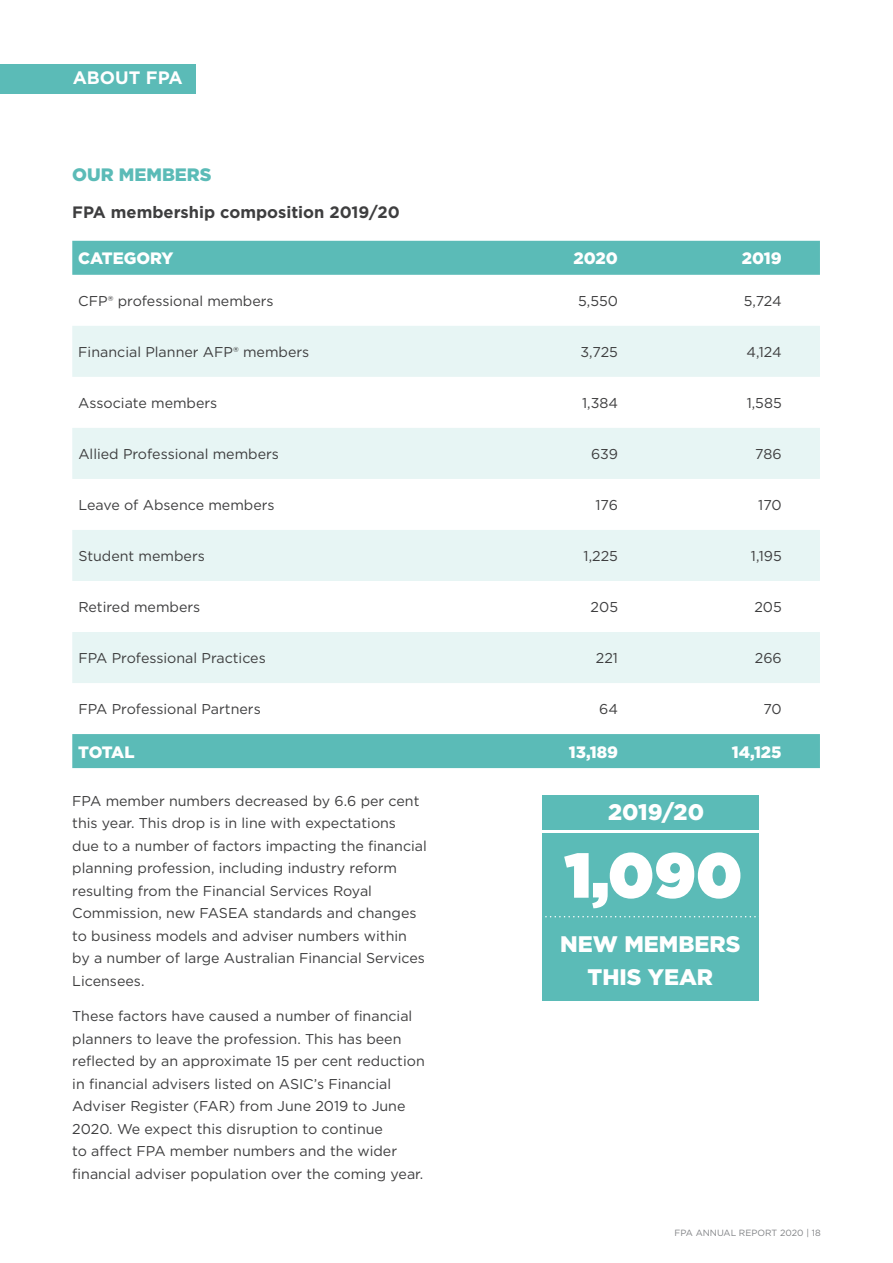
<style>
.page{position:relative;width:893px;height:1263px;background:#fff}
.page>*{position:absolute;margin:0;border:0;box-sizing:border-box;transform-origin:0 0}
.Body_Text_for_Review{font:900 63.3px "Gotham";color:#fff}
.Body_Text_for_Review-2{font:900 22.5px "Gotham";color:#fff}
.Subheading_CAPS_-_te{font:900 18px "Gotham";color:#5bbbb7}
.t1{font:700 18px "Gotham";color:#fff}
.Body_Text_for_Review-3{font:900 16.5px "Gotham";color:#fff}
.Subheading_sentence{font:700 16.5px "Gotham";color:#3e3e3f}
.Body_Text_for_Review-4{font:14.25px/22.5px "Gotham";color:#3e3e3f}
.t2{font:9px "Gotham";color:#808285}
</style>
<div class="page">
<div style="left:72px;top:241px;width:748px;height:34px;background:#5bbbb7"></div>
<svg style="left:72px;top:326px;width:748px;height:357px;fill:#e7f5f4"></svg>
<div style="left:72px;top:734px;width:748px;height:34px;background:#5bbbb7"></div>
<div style="left:0;top:64px;width:196px;height:30px;background:#5bbbb7"></div>
<div style="left:542px;top:833px;width:217px;height:167px;background:#5bbbb7"></div>
<svg style="left:545px;top:916px;width:211px;height:1px"></svg>
<div style="left:542px;top:795px;width:217px;height:34px;background:#5bbbb7"></div>
<p class="t1" style="left:73px;top:66px;width:111px">ABOUT FPA</p>
<p class="Subheading_CAPS_-_te" style="left:72px;top:162px;width:141px">OUR MEMBERS</p>
<p class="Subheading_sentence" style="left:72px;top:201px;width:329px">FPA membership composition 2019/20</p>
<p class="Body_Text_for_Review-3" style="left:78px;top:247px;width:97px">CATEGORY</p>
<p class="Body_Text_for_Review-3" style="left:573px;top:247px;width:46px">2020</p>
<p class="Body_Text_for_Review-3" style="left:742px;top:247px;width:41px">2019</p>
<p class="Body_Text_for_Review-4" style="left:78px;top:289px;width:197px">CFP® professional members</p>
<p class="Body_Text_for_Review-4" style="left:578px;top:289px;width:41px">5,550</p>
<p class="Body_Text_for_Review-4" style="left:744px;top:289px;width:39px">5,724</p>
<p class="Body_Text_for_Review-4" style="left:78px;top:340px;width:232px">Financial Planner AFP® members</p>
<p class="Body_Text_for_Review-4" style="left:580px;top:340px;width:39px">3,725</p>
<p class="Body_Text_for_Review-4" style="left:746px;top:340px;width:37px">4,124</p>
<p class="Body_Text_for_Review-4" style="left:78px;top:391px;width:141px">Associate members</p>
<p class="Body_Text_for_Review-4" style="left:582px;top:391px;width:37px">1,384</p>
<p class="Body_Text_for_Review-4" style="left:747px;top:391px;width:37px">1,585</p>
<p class="Body_Text_for_Review-4" style="left:78px;top:442px;width:202px">Allied Professional members</p>
<p class="Body_Text_for_Review-4" style="left:591px;top:442px;width:28px">639</p>
<p class="Body_Text_for_Review-4" style="left:755px;top:442px;width:28px">786</p>
<p class="Body_Text_for_Review-4" style="left:78px;top:494px;width:198px">Leave of Absence members</p>
<p class="Body_Text_for_Review-4" style="left:595px;top:494px;width:24px">176</p>
<p class="Body_Text_for_Review-4" style="left:758px;top:494px;width:25px">170</p>
<p class="Body_Text_for_Review-4" style="left:78px;top:545px;width:128px">Student members</p>
<p class="Body_Text_for_Review-4" style="left:584px;top:545px;width:36px">1,225</p>
<p class="Body_Text_for_Review-4" style="left:751px;top:545px;width:32px">1,195</p>
<p class="Body_Text_for_Review-4" style="left:78px;top:596px;width:123px">Retired members</p>
<p class="Body_Text_for_Review-4" style="left:591px;top:596px;width:29px">205</p>
<p class="Body_Text_for_Review-4" style="left:754px;top:596px;width:29px">205</p>
<p class="Body_Text_for_Review-4" style="left:78px;top:647px;width:189px">FPA Professional Practices</p>
<p class="Body_Text_for_Review-4" style="left:596px;top:647px;width:24px">221</p>
<p class="Body_Text_for_Review-4" style="left:755px;top:647px;width:28px">266</p>
<p class="Body_Text_for_Review-4" style="left:78px;top:698px;width:184px">FPA Professional Partners</p>
<p class="Body_Text_for_Review-4" style="left:599px;top:698px;width:20px">64</p>
<p class="Body_Text_for_Review-4" style="left:763px;top:698px;width:20px">70</p>
<p class="Body_Text_for_Review-3" style="left:78px;top:740px;width:58px">TOTAL</p>
<p class="Body_Text_for_Review-3" style="left:569px;top:740px;width:51px">13,189</p>
<p class="Body_Text_for_Review-3" style="left:732px;top:740px;width:51px">14,125</p>
<p class="Body_Text_for_Review-4" style="left:72px;top:789px;width:356px">FPA member numbers decreased by 6.6 per cent this year. This drop is in line with expectations<br>due to a number of factors impacting the financial planning profession, including industry reform resulting from the Financial Services Royal Commission, new FASEA standards and changes to business models and adviser numbers within by a number of large Australian Financial Services Licensees.</p>
<p class="Body_Text_for_Review-4" style="left:72px;top:1004px;width:354px">These factors have caused a number of financial planners to leave the profession. This has been reflected by an approximate 15 per cent reduction in financial advisers listed on ASIC’s Financial Adviser Register (FAR) from June 2019 to June 2020. We expect this disruption to continue<br>to affect FPA member numbers and the wider financial adviser population over the coming year.</p>
<p class="Body_Text_for_Review-2" style="left:608px;top:796px;width:98px">2019/20</p>
<p class="Body_Text_for_Review" style="left:565px;top:830px;width:179px">1,090</p>
<p class="Body_Text_for_Review-2" style="left:560px;top:929px;width:182px">NEW MEMBERS</p>
<p class="Body_Text_for_Review-2" style="left:588px;top:961px;width:127px">THIS YEAR</p>
<p class="t2" style="left:675px;top:1227px;width:148px">FPA ANNUAL REPORT 2020 | 18</p>
</div>
